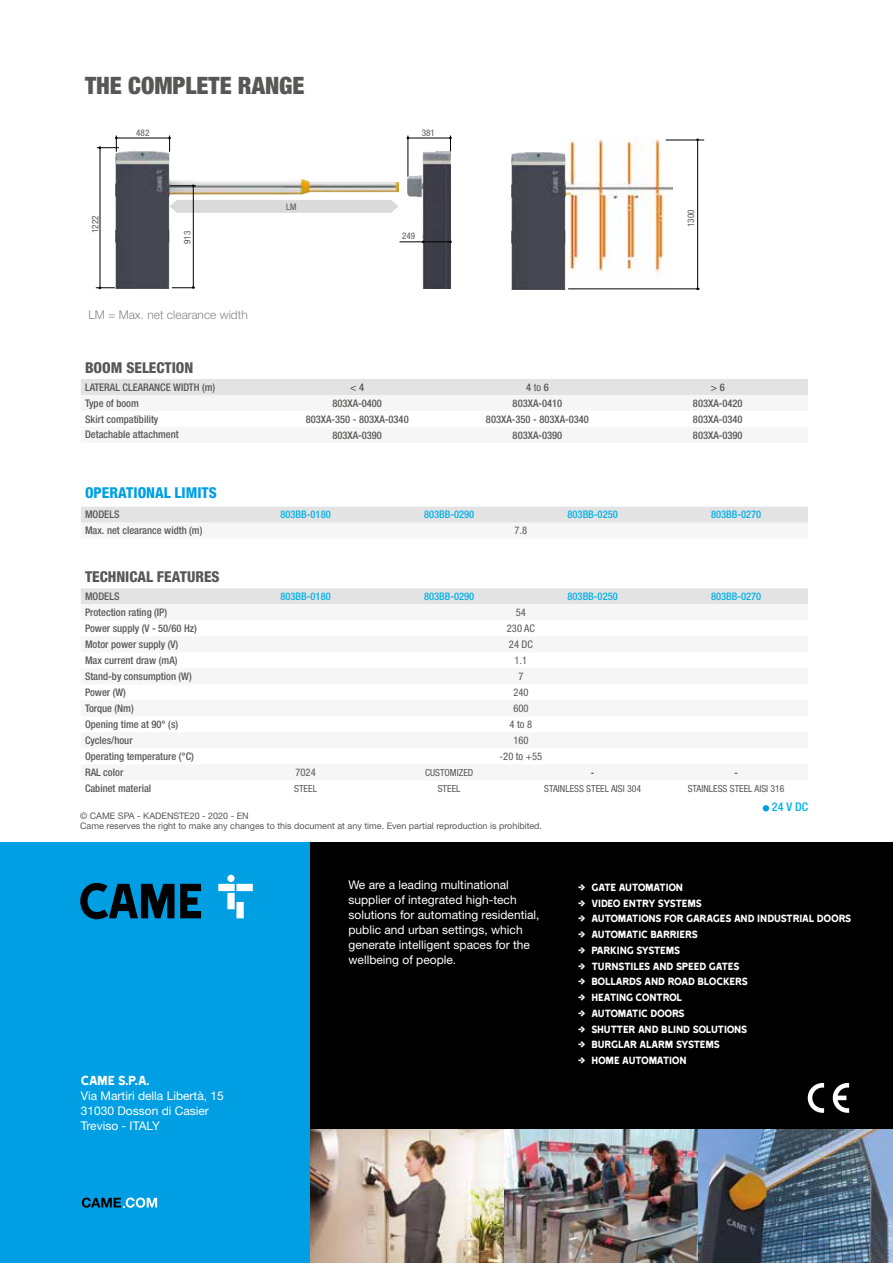
<style>
.page{position:relative;width:893px;height:1263px;background:#fff}
.page>*{position:absolute;margin:0;border:0;box-sizing:border-box;transform-origin:0 0}
.t1{font:900 condensed 24px "Helvetica Neue LT Std";color:#575756}
.t2{font:800 condensed 15px "Helvetica Neue LTW1 G";color:#575756}
.t3{font:800 condensed 15px "Helvetica Neue LTW1 G";color:#009fe3}
.t4{font:15px "Came Type";color:#fff}
.t5{font:12px "Came Type";letter-spacing:-.025em;color:#fff}
.t6{font:12px/15px "Helvetica Neue LT Pro";color:#fff}
.t7{font:12px/15px "Helvetica Neue LTW1 G";color:#fff}
.t8{font:300 12px "Helvetica Neue LTW1 G";color:#878787}
.t9{font:500 condensed 12px "Helvetica Neue LTW1 G";color:#00b1eb}
.t10{font:500 condensed 10.5px "Helvetica Neue LTW1 G";color:#575756}
.t11{font:500 condensed 10.5px "Helvetica Neue LTW1 G";color:#00b1eb}
.t12{font:condensed 10.5px "Helvetica Neue LTW1 G";color:#575756}
.t13{font:condensed 9.75px "Helvetica Neue LTW1 G";color:#575756}
.t14{font:condensed 9.75px "Helvetica Neue LTW1 G";color:#000}
.t15{font:condensed 9.15px "Helvetica Neue LTW1 G";color:#575756}
.t16{font:9px/10.5px "Helvetica Neue LTW1 G";color:#575756}
.s1{font-weight:400}
</style>
<div class="page">
<div style="left:0;top:842px;width:310px;height:421px;background:#009fe3"></div>
<div style="left:310px;top:842px;width:583px;height:288px;background:#000"></div>
<img style="left:310px;top:1130px;width:583px;height:133px">
<svg style="left:808px;top:1083px;width:16px;height:30px"></svg>
<svg style="left:833px;top:1083px;width:16px;height:30px"></svg>
<svg style="left:80px;top:883px;width:121px;height:36px"></svg>
<svg style="left:218px;top:875px;width:35px;height:43px"></svg>
<svg style="left:82px;top:1197px;width:75px;height:11px"></svg>
<div style="left:81px;top:588px;width:727px;height:16px;background:#e3e3e3"></div>
<svg style="left:763px;top:805px;width:6px;height:6px"></svg>
<hr style="left:408px;top:136px;width:1px;height:41px;background:#000">
<hr style="left:408px;top:138px;width:42px;height:1px;background:#000">
<svg style="left:449px;top:136px;width:3px;height:16px"></svg>
<hr style="left:117px;top:138px;width:53px;height:1px;background:#000">
<svg style="left:168px;top:136px;width:3px;height:15px"></svg>
<svg style="left:97px;top:136px;width:22px;height:16px"></svg>
<img style="left:116px;top:151px;width:282px;height:137px">
<hr style="left:100px;top:148px;width:1px;height:140px;background:#000">
<svg style="left:96px;top:287px;width:19px;height:2px"></svg>
<div style="left:170px;top:200px;width:228px;height:13px;background:#dadada"></div>
<svg style="left:172px;top:286px;width:23px;height:3px"></svg>
<svg style="left:170px;top:184px;width:26px;height:3px"></svg>
<hr style="left:193px;top:186px;width:1px;height:102px;background:#000">
<img style="left:408px;top:152px;width:42px;height:136px">
<hr style="left:400px;top:241px;width:50px;height:1px;background:#000">
<img style="left:566px;top:139px;width:106px;height:138px">
<hr style="left:666px;top:140px;width:38px;height:1px;background:#000">
<hr style="left:568px;top:289px;width:132px;height:1px;background:#000">
<hr style="left:697px;top:140px;width:1px;height:149px;background:#000">
<img style="left:512px;top:152px;width:54px;height:137px">
<div style="left:81px;top:507px;width:727px;height:16px;background:#e3e3e3"></div>
<div style="left:81px;top:379px;width:727px;height:16px;background:#e3e3e3"></div>
<h1 class="t1" style="left:85px;top:71px;width:221px">THE COMPLETE RANGE</h1>
<p class="t15" style="left:136px;top:127px;width:15px">482</p>
<p class="t15" style="left:422px;top:127px;width:15px">381</p>
<p class="t15" style="left:90px;top:233px;width:19px;rotate:-90deg">1222</p>
<p class="t15" style="left:182px;top:244px;width:15px;rotate:-90deg">913</p>
<p class="t8" style="left:88px;top:308px;width:161px">LM = Max. net clearance width</p>
<p class="t15" style="left:286px;top:201px;width:12px">LM</p>
<p class="t15" style="left:402px;top:231px;width:15px">249</p>
<p class="t15" style="left:685px;top:227px;width:19px;rotate:-90deg">1300</p>
<h2 class="t2" style="left:85px;top:358px;width:110px">BOOM SELECTION</h2>
<p class="t10" style="left:85px;top:381px;width:132px">LATERAL CLEARANCE WIDTH (m)</p>
<p class="t10" style="left:350px;top:381px;width:15px">&lt; 4</p>
<p class="t10" style="left:526px;top:381px;width:24px">4 <span class="s1">to</span> 6</p>
<p class="t10" style="left:711px;top:381px;width:15px">&gt; 6</p>
<p class="t10" style="left:85px;top:397px;width:55px">Type of boom</p>
<p class="t10" style="left:332px;top:397px;width:51px">803XA-0400</p>
<p class="t10" style="left:513px;top:397px;width:51px">803XA-0410</p>
<p class="t10" style="left:693px;top:397px;width:51px">803XA-0420</p>
<p class="t10" style="left:85px;top:413px;width:75px">Skirt compatibility</p>
<p class="t10" style="left:306px;top:413px;width:105px">803XA-350 - 803XA-0340</p>
<p class="t10" style="left:486px;top:413px;width:105px">803XA-350 - 803XA-0340</p>
<p class="t10" style="left:693px;top:413px;width:51px">803XA-0340</p>
<p class="t10" style="left:85px;top:428px;width:95px">Detachable attachment</p>
<p class="t10" style="left:332px;top:429px;width:51px">803XA-0390</p>
<p class="t10" style="left:513px;top:429px;width:51px">803XA-0390</p>
<p class="t10" style="left:693px;top:429px;width:51px">803XA-0390</p>
<h2 class="t3" style="left:85px;top:484px;width:133px">OPERATIONAL LIMITS</h2>
<p class="t10" style="left:85px;top:508px;width:36px">MODELS</p>
<p class="t11" style="left:280px;top:508px;width:52px">803BB-0180</p>
<p class="t11" style="left:424px;top:508px;width:52px">803BB-0290</p>
<p class="t11" style="left:567px;top:508px;width:52px">803BB-0250</p>
<p class="t11" style="left:711px;top:508px;width:52px">803BB-0270</p>
<p class="t10" style="left:85px;top:524px;width:119px">Max. net clearance width (m)</p>
<p class="t12" style="left:515px;top:524px;width:14px">7.8</p>
<h2 class="t2" style="left:85px;top:567px;width:136px">TECHNICAL FEATURES</h2>
<p class="t10" style="left:85px;top:590px;width:36px">MODELS</p>
<p class="t11" style="left:280px;top:590px;width:52px">803BB-0180</p>
<p class="t11" style="left:424px;top:590px;width:52px">803BB-0290</p>
<p class="t11" style="left:567px;top:590px;width:52px">803BB-0250</p>
<p class="t11" style="left:711px;top:590px;width:52px">803BB-0270</p>
<p class="t10" style="left:85px;top:606px;width:84px">Protection rating (IP)</p>
<p class="t12" style="left:516px;top:606px;width:12px">54</p>
<p class="t10" style="left:85px;top:622px;width:113px">Power supply (V - 50/60 Hz)</p>
<p class="t12" style="left:507px;top:622px;width:29px">230 AC</p>
<p class="t10" style="left:85px;top:638px;width:95px">Motor power supply (V)</p>
<p class="t12" style="left:509px;top:638px;width:25px">24 DC</p>
<p class="t10" style="left:85px;top:654px;width:94px">Max current draw (mA)</p>
<p class="t12" style="left:515px;top:654px;width:14px">1.1</p>
<p class="t10" style="left:85px;top:670px;width:108px">Stand-by consumption (W)</p>
<p class="t12" style="left:518px;top:670px;width:7px">7</p>
<p class="t10" style="left:85px;top:686px;width:42px">Power (W)</p>
<p class="t12" style="left:513px;top:686px;width:17px">240</p>
<p class="t10" style="left:85px;top:702px;width:50px">Torque (Nm)</p>
<p class="t12" style="left:513px;top:702px;width:17px">600</p>
<p class="t10" style="left:85px;top:718px;width:95px">Opening time at 90° (s)</p>
<p class="t12" style="left:510px;top:718px;width:24px">4 to 8</p>
<p class="t10" style="left:85px;top:734px;width:49px">Cycles/hour</p>
<p class="t12" style="left:513px;top:734px;width:17px">160</p>
<p class="t10" style="left:85px;top:750px;width:110px">Operating temperature (°C)</p>
<p class="t12" style="left:500px;top:750px;width:44px">-20 to +55</p>
<p class="t10" style="left:85px;top:766px;width:40px">RAL color</p>
<p class="t12" style="left:296px;top:766px;width:22px">7024</p>
<p class="t13" style="left:425px;top:767px;width:50px">CUSTOMIZED</p>
<p class="t14" style="left:591px;top:767px;width:5px">-</p>
<p class="t14" style="left:734px;top:767px;width:5px">-</p>
<p class="t10" style="left:85px;top:782px;width:68px">Cabinet material</p>
<p class="t13" style="left:294px;top:783px;width:24px">STEEL</p>
<p class="t13" style="left:438px;top:783px;width:24px">STEEL</p>
<p class="t13" style="left:544px;top:783px;width:98px">STAINLESS STEEL AISI 304</p>
<p class="t13" style="left:688px;top:783px;width:98px">STAINLESS STEEL AISI 316</p>
<p class="t9" style="left:772px;top:800px;width:37px">24 V DC</p>
<p class="t16" style="left:80px;top:810px;width:463px">© CAME SPA - KADENSTE20 - 2020 - EN<br>Came reserves the right to make any changes to this document at any time. Even partial reproduction is prohibited.</p>
<h2 class="t4" style="left:81px;top:1072px;width:71px">CAME S.p.A.</h2>
<p class="t7" style="left:81px;top:1088px;width:145px">Via Martiri della Libertà, 15<br>31030 Dosson di Casier<br>Treviso - ITALY</p>
<p class="t6" style="left:348px;top:877px;width:193px">We are a leading multinational supplier of integrated high-tech solutions for automating residential, public and urban settings, which generate intelligent spaces for the wellbeing of people.</p>
<p class="t5" style="left:578px;top:881px;width:106px">→ GATE AUTOMATION</p>
<p class="t5" style="left:578px;top:896px;width:125px">→ VIDEO ENTRY SYSTEMS</p>
<p class="t5" style="left:578px;top:912px;width:275px">→ AUTOMATIONS FOR GARAGES AND INDUSTRIAL DOORS</p>
<p class="t5" style="left:578px;top:928px;width:121px">→ AUTOMATIC BARRIERS</p>
<p class="t5" style="left:578px;top:944px;width:104px">→ PARKING SYSTEMS</p>
<p class="t5" style="left:578px;top:960px;width:163px">→ TURNSTILES AND SPEED GATES</p>
<p class="t5" style="left:578px;top:975px;width:171px">→ BOLLARDS AND ROAD BLOCKERS</p>
<p class="t5" style="left:578px;top:991px;width:106px">→ HEATING CONTROL</p>
<p class="t5" style="left:578px;top:1007px;width:108px">→ AUTOMATIC DOORS</p>
<p class="t5" style="left:578px;top:1023px;width:171px">→ SHUTTER AND BLIND SOLUTIONS</p>
<p class="t5" style="left:578px;top:1038px;width:143px">→ BURGLAR ALARM SYSTEMS</p>
<p class="t5" style="left:578px;top:1054px;width:110px">→ HOME AUTOMATION</p>
</div>
